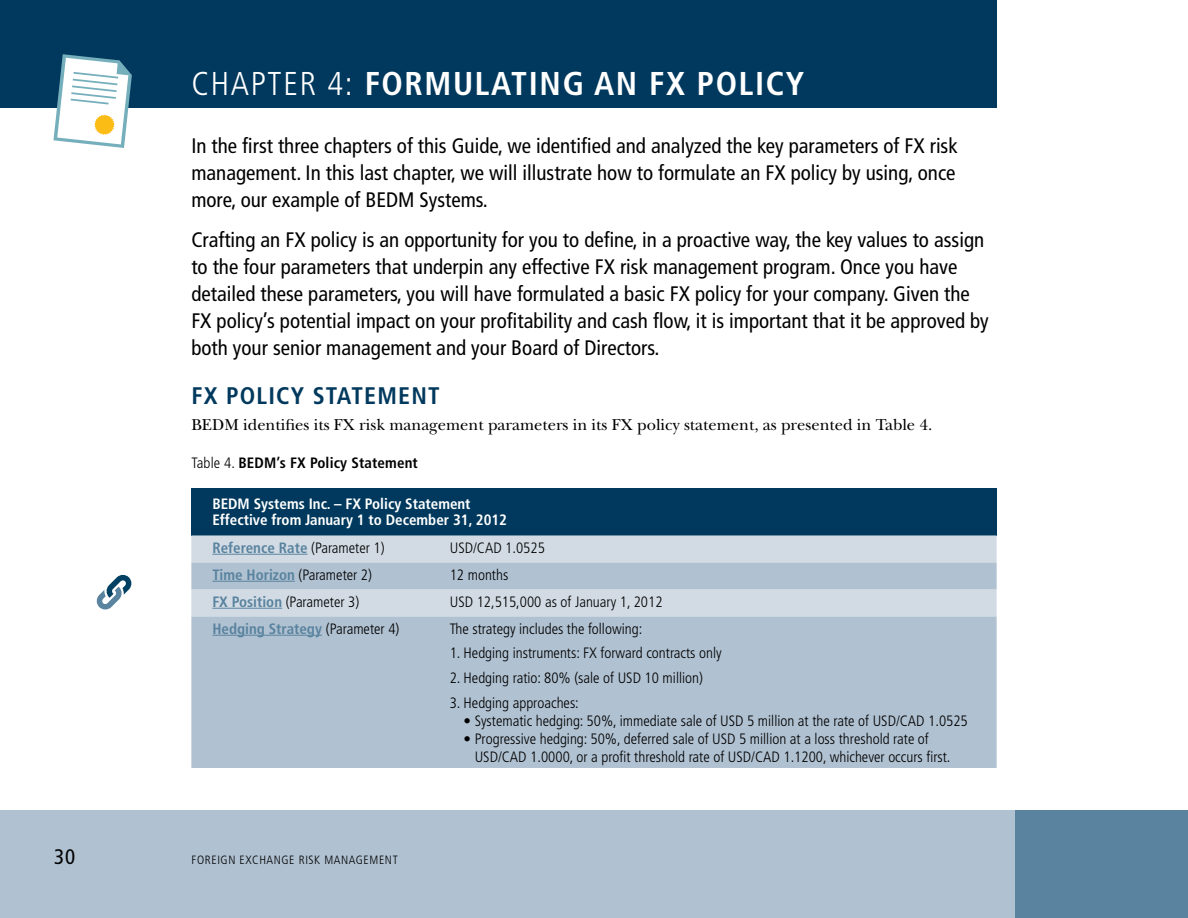
<style>
.page{position:relative;width:1188px;height:918px;background:#fff}
.page>*{position:absolute;margin:0;border:0;box-sizing:border-box;transform-origin:0 0}
.t1{font:700 condensed 33px "Frutiger LT";letter-spacing:.05em;color:#fff}
.t2{font:300 condensed 33px "Frutiger LT";color:#fff}
.t3{font:700 condensed 24px "Frutiger LT";letter-spacing:.05em;color:#00395d}
.t4{font:condensed 21px/27px "Frutiger LT";color:#000;text-align:justify}
.t5{font:16.5px "New Baskerville";color:#000}
.t6{font:300 condensed 15px/18px "Frutiger LT";color:#000}
.t7{font:700 condensed 15px/16.5px "Frutiger LT";color:#fff;text-align:center}
.t8{font:700 condensed 15px "Frutiger LT";color:#59839f}
.t9{font:700 condensed 15px "Frutiger LT";color:#000}
.t10{font:300 condensed 12px "Frutiger LT";letter-spacing:.05em;color:#000}
.s1{font-weight:300}
.s2{font-weight:700}
.s3{font-weight:300;color:#000}
.s4{font-weight:700;color:#59839f}
</style>
<div class="page">
<div style="left:0;top:810px;width:1188px;height:108px;background:#b0c1d1"></div>
<div style="left:1016px;top:810px;width:172px;height:108px;background:#59839f"></div>
<div style="left:191px;top:488px;width:806px;height:47px;background:#00395d"></div>
<div style="left:191px;top:535px;width:806px;height:27px;background:#d2dbe4"></div>
<svg style="left:191px;top:562px;width:806px;height:206px;background:#b4c4d3"></svg>
<hr style="left:212px;top:554px;width:96px;height:1px;background:#59839f">
<hr style="left:212px;top:581px;width:83px;height:1px;background:#59839f">
<hr style="left:212px;top:608px;width:70px;height:1px;background:#59839f">
<hr style="left:212px;top:635px;width:110px;height:1px;background:#59839f">
<div style="left:0;top:0;width:997px;height:108px;background:#00395d"></div>
<svg style="left:53px;top:54px;width:79px;height:94px"></svg>
<svg style="left:97px;top:575px;width:34px;height:35px"></svg>
<h1 class="t2" style="left:191px;top:64px;width:93px">Chapter</h1>
<h1 class="t1" style="left:327px;top:63px;width:478px"><span class="s1">4:</span> Formulating an FX Policy</h1>
<p class="t4" style="left:191px;top:132px;width:768px">In the first three chapters of this Guide, we identified and analyzed the key parameters of FX risk management. In this last chapter, we will illustrate how to formulate an FX policy by using, once more, our example of BEDM Systems.</p>
<p class="t4" style="left:191px;top:227px;width:799px;text-align:left">Crafting an FX policy is an opportunity for you to define, in a proactive way, the key values to assign to the four parameters that underpin any effective FX risk management program. Once you have detailed these parameters, you will have formulated a basic FX policy for your company. Given the FX policy’s potential impact on your profitability and cash flow, it is important that it be approved by both your senior management and your Board of Directors.</p>
<p class="t3" style="left:191px;top:381px;width:250px">FX policy statement</p>
<p class="t5" style="left:191px;top:415px;width:743px">BEDM identifies its FX risk management parameters in its FX policy statement, as presented in Table 4.</p>
<p class="t6" style="left:191px;top:454px;width:58px">Table 4. <span class="s2">BEDM</span></p>
<p class="t9" style="left:277px;top:454px;width:143px">’s FX Policy Statement</p>
<p class="t7" style="left:212px;top:496px;width:10px">BEDM</p>
<p class="t7" style="left:212px;top:496px;width:296px">Systems Inc. – FX Policy Statement<br>Effective from January 1 to December 31, 2012</p>
<p class="t8" style="left:212px;top:539px;width:174px">Reference Rate <span class="s3">(Parameter 1)</span></p>
<p class="t6" style="left:450px;top:539px;width:97px">USD/CAD 1.0525</p>
<p class="t6" style="left:212px;top:566px;width:161px"><span class="s4">Time Horizon</span> (Parameter 2)</p>
<p class="t6" style="left:450px;top:566px;width:60px">12 months</p>
<p class="t6" style="left:212px;top:593px;width:148px"><span class="s4">FX Position</span> (Parameter 3)</p>
<p class="t6" style="left:450px;top:593px;width:214px">USD 12,515,000 as of January 1, 2012</p>
<p class="t8" style="left:212px;top:620px;width:189px">Hedging Strategy <span class="s3">(Parameter 4)</span></p>
<p class="t6" style="left:450px;top:620px;width:194px">The strategy includes the following:</p>
<p class="t6" style="left:450px;top:644px;width:273px">1. Hedging instruments: FX forward contracts only</p>
<p class="t6" style="left:450px;top:669px;width:255px">2. Hedging ratio: 80% (sale of USD 10 million)</p>
<p class="t6" style="left:450px;top:694px;width:131px">3. Hedging approaches:</p>
<p class="t6" style="left:464px;top:712px;width:506px">• Systematic hedging: 50%, immediate sale of USD 5 million at the rate of USD/CAD 1.0525</p>
<p class="t6" style="left:475px;top:730px;width:477px;text-indent:-11px">• Progressive hedging: 50%, deferred sale of USD 5 million at a loss threshold rate of<br>U SD/CAD 1.0000, or a profit threshold rate of U SD/CAD 1.1200, whichever occurs first.</p>
<p class="t4" style="left:54px;top:843px;width:23px">30</p>
<p class="t10" style="left:192px;top:853px;width:208px">FOREIGN EXCHANGE RISK MANAGEMENT</p>
</div>
